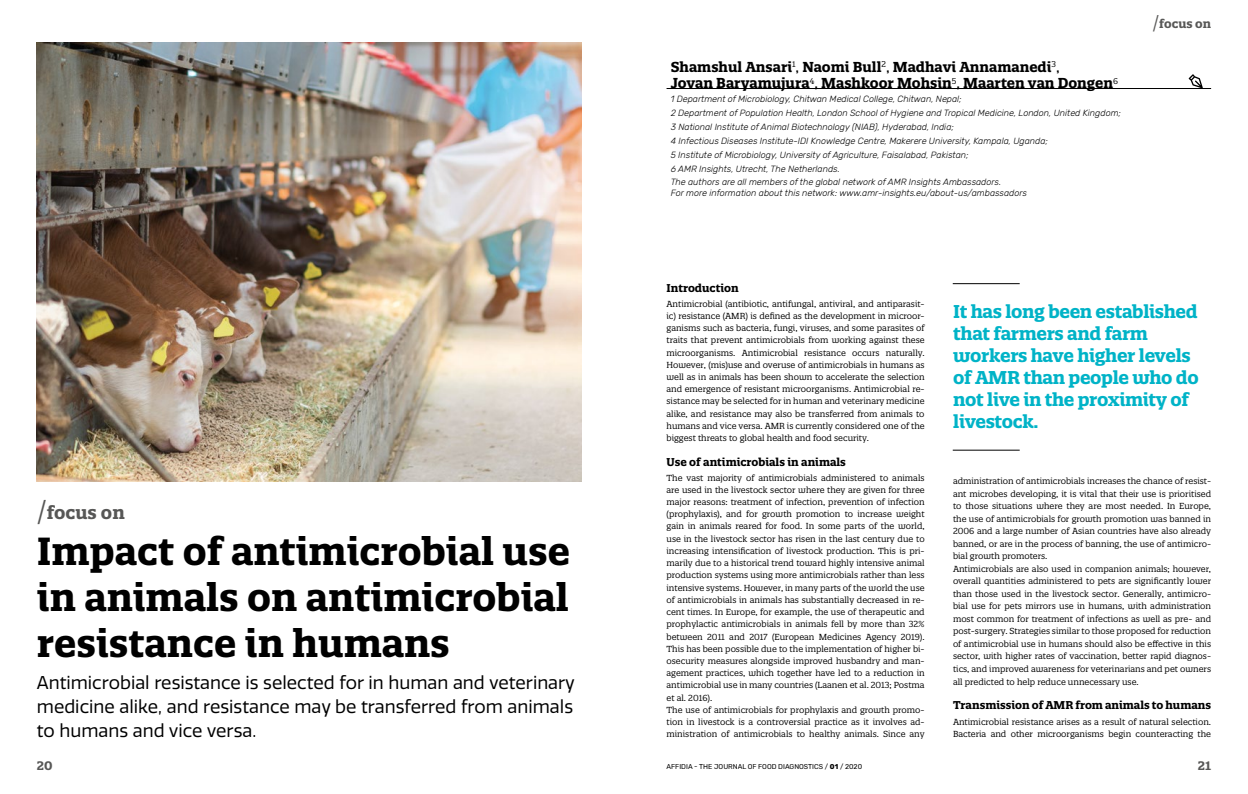
<style>
.page{position:relative;width:1248px;height:794px;background:#fff}
.page>*{position:absolute;margin:0;border:0;box-sizing:border-box;transform-origin:0 0}
.t1{font:700 38px/46px "Quatro Slab";color:#000;text-align:justify}
.t2{font:18px/24px "Quatro";color:#000;text-align:justify}
.t3{font:700 18px/22px "Quatro Slab";letter-spacing:-.02em;color:#00b3c7}
.t4{font:700 18px "Quatro Slab";color:#575756}
.t5{font:700 14px/16.8px "Quatro Slab";color:#000}
.t6{font:700 12px "Quatro Slab";color:#575756}
.t7{font:700 11px "Quatro Slab";color:#000}
.t8{font:italic 300 9px/13.8px "Rubik";color:#000}
.t9{font:8.5px/12.2px "Quatro Slab";color:#000}
.t10{font:7px "Rubik";color:#000}
.s1{font-weight:400;font-size:25px}
.s2{font-weight:400}
.s3{font-weight:400;font-size:17px}
.s4{font-weight:700}
</style>
<div class="page">
<img style="left:37px;top:43px;width:544px;height:438px">
<hr style="left:952px;top:283px;width:67px;height:1px;background:#000">
<hr style="left:952px;top:450px;width:67px;height:1px;background:#000">
<hr style="left:666px;top:88px;width:544px;height:1px;background:#000">
<svg style="left:1188px;top:74px;width:14px;height:14px"></svg>
<h2 class="t4" style="left:37px;top:501px;width:89px"><span class="s1">/</span>focus on</h2>
<h1 class="t1" style="left:37px;top:528px;width:534px">Impact of antimicrobial use in animals on antimicrobial resistance in humans</h1>
<h2 class="t2" style="left:37px;top:671px;width:539px">Antimicrobial resistance is selected for in human and veterinary medicine alike, and resistance may be transferred from animals to humans and vice versa.</h2>
<h3 class="t5" style="left:670px;top:58px;width:448px">Shamshul Ansari<sup>1</sup><span class="s2">,</span> Naomi Bull<sup>2</sup><span class="s2">,</span> Madhavi Annamanedi<sup>3</sup><span class="s2">,<br></span>Jovan Baryamujura<sup>4</sup><span class="s2">,</span> Mashkoor Mohsin<sup>5</sup><span class="s2">,</span> Maarten van Dongen<sup>6</sup></h3>
<p class="t8" style="left:670px;top:93px;width:451px">1 Department of Microbiology, Chitwan Medical College, Chitwan, Nepal;<br>2 Department of Population Health, London School of Hygiene and Tropical Medicine, London, United Kingdom; 3 National Institute of Animal Biotechnology (NIAB), Hyderabad, India;<br>4 Infectious Diseases Institute-IDI Knowledge Centre, Makerere University, Kampala, Uganda;<br>5 Institute of Microbiology, University of Agriculture, Faisalabad, Pakistan;<br>6 AMR Insights, Utrecht, The Netherlands.<br>The authors are all members of the global network of AMR Insights Ambassadors.</p>
<p class="t8" style="left:670px;top:187px;width:357px">For more information about this network: www.amr-insights.eu/about-us/ambassadors</p>
<h3 class="t6" style="left:1152px;top:16px;width:60px"><span class="s3">/</span>focus on</h3>
<p class="t7" style="left:666px;top:280px;width:73px">Introduction</p>
<p class="t9" style="left:666px;top:297px;width:259px;text-align:justify">Antimicrobial (antibiotic, antifungal, antiviral, and antiparasit&shy;ic) resistance (AMR) is defined as the development in microor&shy;ganisms such as bacteria, fungi, viruses, and some parasites of traits that prevent antimicrobials from working against these microorganisms. Antimicrobial resistance occurs naturally.<br>However, (mis)use and overuse of antimicrobials in humans as well as in animals has been shown to accelerate the selection and emergence of resistant microorganisms. Antimicrobial re&shy;sistance may be selected for in human and veterinary medicine alike, and resistance may also be transferred from animals to humans and vice versa. AMR is currently considered one of the biggest threats to global health and food security.</p>
<p class="t7" style="left:666px;top:454px;width:181px">Use of antimicrobials in animals</p>
<p class="t9" style="left:666px;top:471px;width:259px">The vast majority of antimicrobials administered to animals are used in the livestock sector where they are given for three major reasons: treatment of infection, prevention of infection (prophylaxis), and for growth promotion to increase weight gain in animals reared for food. In some parts of the world, use in the livestock sector has risen in the last century due to increasing intensification of livestock production. This is pri&shy;marily due to a historical trend toward highly intensive animal production systems using more antimicrobials rather than less intensive systems. However, in many parts of the world the use of antimicrobials in animals has substantially decreased in re&shy;cent times. In Europe, for example, the use of therapeutic and prophylactic antimicrobials in animals fell by more than 32% between 2011 and 2017 (European Medicines Agency 2019).<br>This has been possible due to the implementation of higher bi&shy;osecurity measures alongside improved husbandry and man&shy;agement practices, which together have led to a reduction in antimicrobial use in many countries (Laanen et al. 2013; Postma et al. 2016).<br>The use of antimicrobials for prophylaxis and growth promo&shy;tion in livestock is a controversial practice as it involves ad&shy;ministration of antimicrobials to healthy animals. Since any</p>
<p class="t9" style="left:952px;top:475px;width:259px;line-height:12.5px">administration of antimicrobials increases the chance of resist&shy;ant microbes developing, it is vital that their use is prioritised to those situations where they are most needed. In Europe, the use of antimicrobials for growth promotion was banned in 2006 and a large number of Asian countries have also already banned, or are in the process of banning, the use of antimicro&shy;bial growth promoters.<br>Antimicrobials are also used in companion animals; however, overall quantities administered to pets are significantly lower than those used in the livestock sector. Generally, antimicro&shy;bial use for pets mirrors use in humans, with administration most common for treatment of infections as well as pre- and post-surgery. Strategies similar to those proposed for reduction of antimicrobial use in humans should also be effective in this sector, with higher rates of vaccination, better rapid diagnos&shy;tics, and improved awareness for veterinarians and pet owners all predicted to help reduce unnecessary use.</p>
<h2 class="t3" style="left:953px;top:301px;width:247px">It has long been established that farmers and farm workers have higher levels of AMR than people who do not live in the proximity of livestock.</h2>
<p class="t7" style="left:952px;top:698px;width:259px">Transmission of AMR from animals to humans</p>
<p class="t9" style="left:952px;top:715px;width:259px;line-height:12.5px">Antimicrobial resistance arises as a result of natural selection.<br>Bacteria and other microorganisms begin counteracting the</p>
<h3 class="t6" style="left:37px;top:758px;width:17px">20</h3>
<p class="t10" style="left:666px;top:762px;width:197px">AFFIDIA - THE JOURNAL OF FOOD DIAGNOSTICS / <span class="s4">01</span> / 2020</p>
<h3 class="t6" style="left:1197px;top:758px;width:15px">21</h3>
</div>
